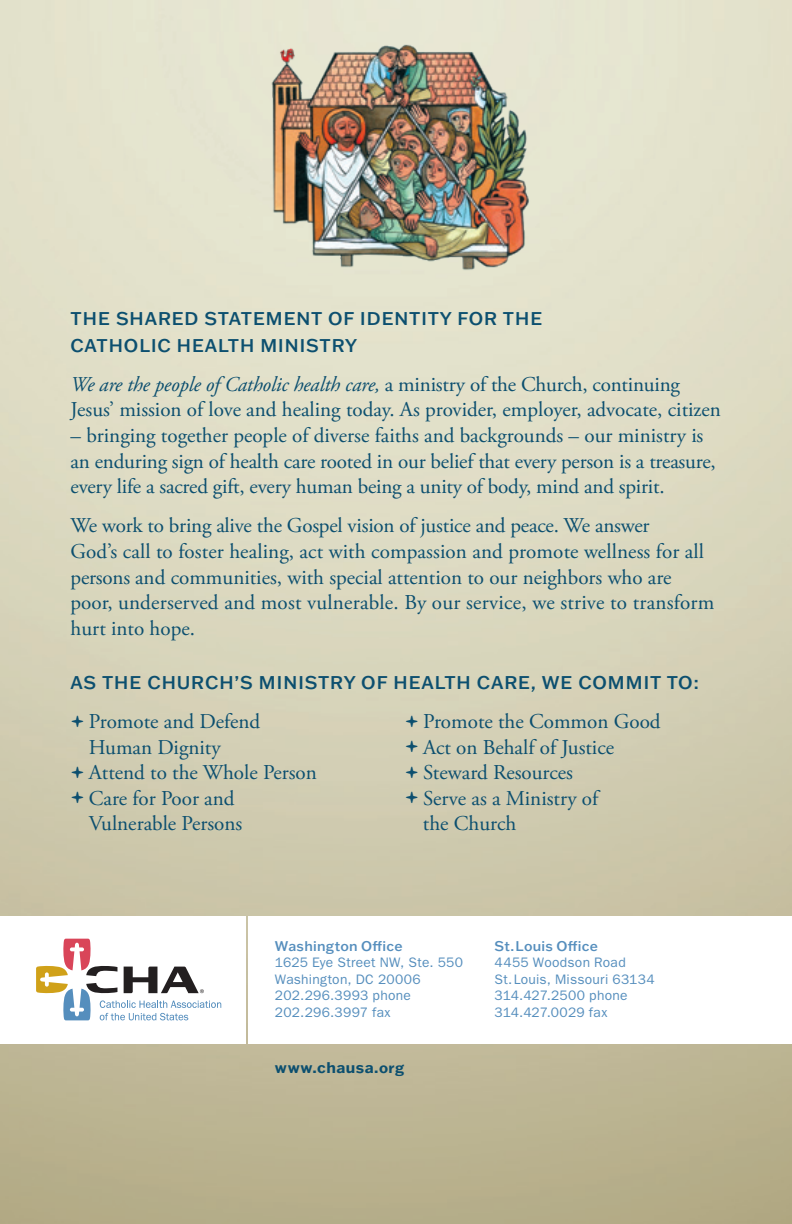
<style>
.page{position:relative;width:792px;height:1224px;background:#fff}
.page>*{position:absolute;margin:0;border:0;box-sizing:border-box;transform-origin:0 0}
.t1{font:21px/25.6px "Adobe Garamond Pro";color:#0c4f6f}
.t2{font:500 18px/27.2px "Franklin Gothic ATF";letter-spacing:.05em;color:#0c4f6f}
.t3{font:700 15.2px "Franklin Gothic ATF";letter-spacing:.03em;color:#0c4f6f}
.t4{font:13.8px/16.6px "ITC Franklin Gothic Std";letter-spacing:.02em;color:#558ebd}
.t5{font:500 13.8px "Franklin Gothic ATF";letter-spacing:.02em;color:#558ebd}
.s1{font-style:italic}
.s2{font-size:14.4px}
</style>
<div class="page">
<svg style="left:36px;top:939px;width:185px;height:81px"></svg>
<img style="left:262px;top:36px;width:270px;height:243px">
<svg style="left:72px;top:715px;width:11px;height:12px"></svg>
<svg style="left:72px;top:766px;width:11px;height:12px"></svg>
<svg style="left:72px;top:792px;width:11px;height:11px"></svg>
<svg style="left:406px;top:715px;width:12px;height:12px"></svg>
<svg style="left:406px;top:741px;width:12px;height:11px"></svg>
<svg style="left:406px;top:766px;width:12px;height:12px"></svg>
<svg style="left:406px;top:792px;width:12px;height:11px"></svg>
<p class="t2" style="left:71px;top:304px;width:473px">THE SHARED STATEMENT OF IDENTITY FOR THE<br>CATHOLIC HEALTH MINISTRY</p>
<p class="t1" style="left:71px;top:372px;width:652px"><span class="s1">We are the people of Catholic health care,</span> a ministry of the Church, continuing<br>Jesus’ mission of love and healing today. As provider, employer, advocate, citizen</p>
<p class="t1" style="left:71px;top:423px;width:647px">– bringing together people of diverse faiths and backgrounds – our ministry is an enduring sign of health care rooted in our belief that every person is a treasure, every life a sacred gift, every human being a unity of body, mind and spirit.</p>
<p class="t1" style="left:71px;top:514px;width:645px">We work to bring alive the Gospel vision of justice and peace. We answer<br>God’s call to foster healing, act with compassion and promote wellness for all persons and communities, with special attention to our neighbors who are poor, underserved and most vulnerable. By our service, we strive to transform hurt into hope.</p>
<p class="t2" style="left:71px;top:668px;width:630px">AS THE CHURCH’S MINISTRY OF HEALTH CARE, WE COMMIT TO:</p>
<p class="t1" style="left:89px;top:709px;width:230px">Promote and Defend<br>Human Dignity<br>Attend to the Whole Person<br>Care for Poor and<br>Vulnerable Persons</p>
<p class="t1" style="left:423px;top:709px;width:239px">Promote the Common Good<br>Act on Behalf of Justice<br>Steward Resources<br>Serve as a Ministry of<br>the Church</p>
<p class="t5" style="left:275px;top:937px;width:129px">Washington Office</p>
<p class="t4" style="left:275px;top:954px;width:190px">1625 Eye Street NW, Ste. 550<br>Washington, DC 20006<br>202.296.3993 phone<br>202.296.3997 fax</p>
<p class="t3" style="left:275px;top:1057px;width:131px">www.chausa.<span class="s2">org</span></p>
<p class="t5" style="left:495px;top:937px;width:105px">St.Louis Office</p>
<p class="t4" style="left:495px;top:954px;width:162px">4455 Woodson Road<br>St.Louis, Missouri 63134<br>314.427.2500 phone<br>314.427.0029 fax</p>
</div>
